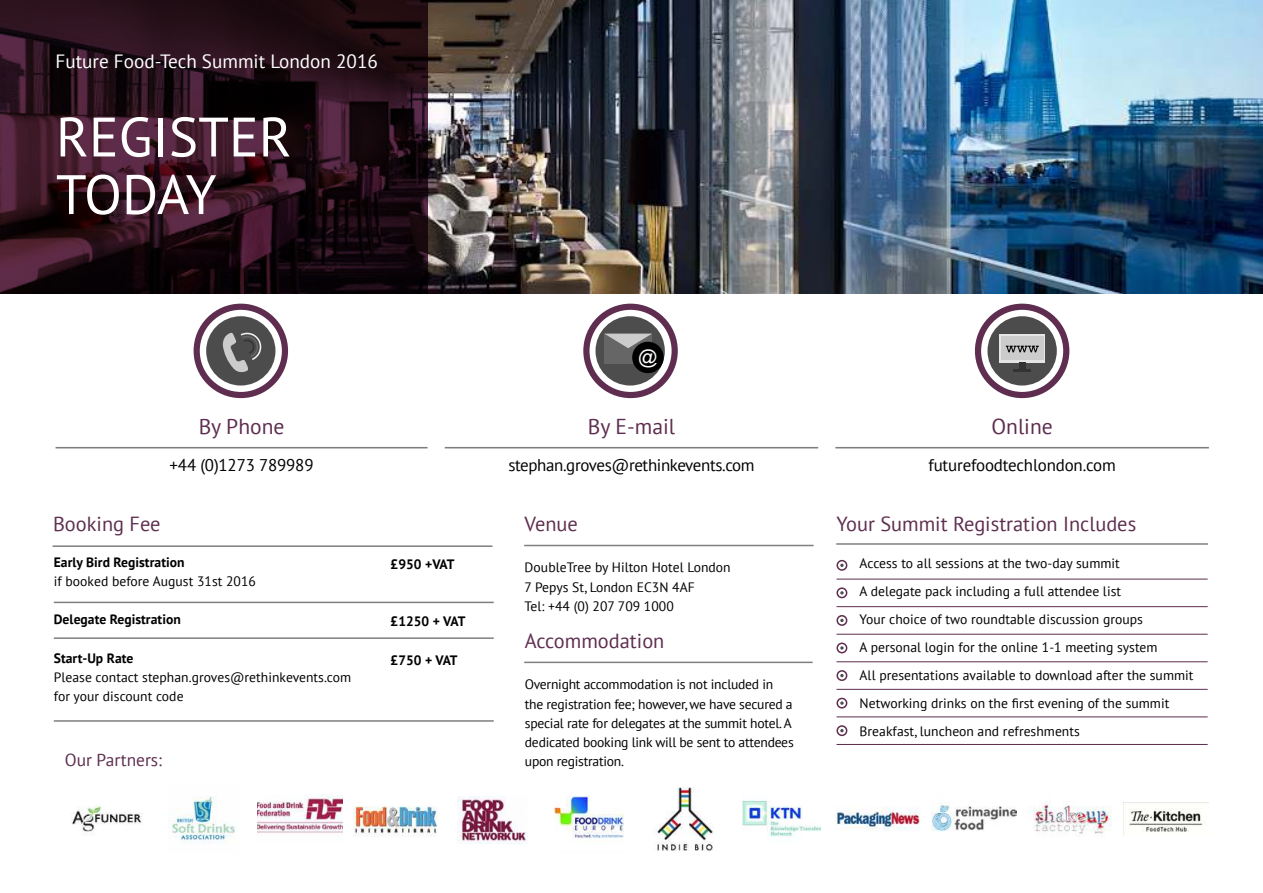
<style>
.page{position:relative;width:1263px;height:893px;background:#fff}
.page>*{position:absolute;margin:0;border:0;box-sizing:border-box;transform-origin:0 0}
.t1{font:55.5px/57.6px "PT Sans";color:#fff}
.t2{font:21.6px "PT Sans";color:#5e2d4f}
.t3{font:20.4px "PT Sans";color:#5e2d4f}
.t4{font:19.2px "PT Sans";color:#fff}
.t5{font:19.05px "Rockwell";color:#fff}
.t6{font:17.4px "PT Sans";color:#5e2d4f}
.t7{font:16.95px "PT Sans";letter-spacing:-.02em;color:#000}
.t8{font:13.65px/27.9px "PT Sans";letter-spacing:.005em;color:#000}
.t9{font:13.65px/19.2px "PT Sans";letter-spacing:-.015em;color:#000}
.t10{font:700 13.65px "PT Sans";letter-spacing:.005em;color:#000}
</style>
<div class="page">
<img style="left:428px;top:0;width:835px;height:293px">
<svg style="left:0;top:0;width:428px;height:293px;background:#27101a"></svg>
<hr style="left:524px;top:545px;width:290px;height:1px;background:#7f7f80">
<hr style="left:524px;top:662px;width:289px;height:1px;background:#7f7f80">
<hr style="left:445px;top:447px;width:373px;height:1px;background:#7f7f80">
<div style="left:583px;top:304px;width:95px;height:94px;border:6px solid #5e2d4f;border-radius:50%"></div>
<div style="left:595px;top:316px;width:70px;height:70px;background:#4d4d4d;border-radius:50%"></div>
<div style="left:604px;top:334px;width:48px;height:30px;background:#666"></div>
<svg style="left:605px;top:334px;width:46px;height:14px"></svg>
<div style="left:632px;top:342px;width:32px;height:31px;background:#000;border-radius:50%"></div>
<hr style="left:835px;top:447px;width:374px;height:1px;background:#7f7f80">
<div style="left:975px;top:304px;width:94px;height:94px;border:6px solid #5e2d4f;border-radius:50%"></div>
<svg style="left:987px;top:316px;width:70px;height:70px"></svg>
<div style="left:988px;top:317px;width:68px;height:68px;background:#4c4c4c;border-radius:50%"></div>
<div style="left:1000px;top:334px;width:45px;height:28px;background:linear-gradient(to right,#d8d8d8,#d8d8d8)"></div>
<div style="left:1001px;top:337px;width:42px;height:23px;background:#ccc"></div>
<div style="left:1019px;top:362px;width:7px;height:7px;background:#333"></div>
<hr style="left:1013px;top:369px;width:18px;height:3px;background:#333">
<svg style="left:1006px;top:346px;width:33px;height:6px"></svg>
<div style="left:194px;top:304px;width:94px;height:94px;border:6px solid #5e2d4f;border-radius:50%"></div>
<hr style="left:56px;top:447px;width:372px;height:1px;background:#7f7f80">
<div style="left:206px;top:316px;width:69px;height:70px;background:#4d4d4d;border-radius:50%"></div>
<svg style="left:223px;top:332px;width:39px;height:41px"></svg>
<hr style="left:54px;top:720px;width:440px;height:2px;background:#7f7f80">
<hr style="left:53px;top:545px;width:439px;height:2px;background:#7f7f80">
<hr style="left:54px;top:602px;width:440px;height:1px;background:#7f7f80">
<hr style="left:54px;top:637px;width:440px;height:2px;background:#7f7f80">
<hr style="left:836px;top:543px;width:372px;height:2px;background:#7f7f80">
<div style="left:836px;top:560px;width:11px;height:11px;border:2px solid #5e2d4f;border-radius:50%"></div>
<svg style="left:840px;top:564px;width:4px;height:3px"></svg>
<div style="left:836px;top:587px;width:11px;height:11px;border:2px solid #5e2d4f;border-radius:50%"></div>
<svg style="left:840px;top:591px;width:4px;height:4px"></svg>
<div style="left:836px;top:670px;width:11px;height:11px;border:2px solid #5e2d4f;border-radius:50%"></div>
<svg style="left:840px;top:674px;width:4px;height:3px"></svg>
<div style="left:836px;top:615px;width:11px;height:11px;border:2px solid #5e2d4f;border-radius:50%"></div>
<svg style="left:840px;top:619px;width:4px;height:3px"></svg>
<div style="left:836px;top:698px;width:11px;height:10px;border:2px solid #5e2d4f;border-radius:50%"></div>
<svg style="left:840px;top:701px;width:4px;height:4px"></svg>
<div style="left:836px;top:643px;width:11px;height:10px;border:2px solid #5e2d4f;border-radius:50%"></div>
<svg style="left:840px;top:646px;width:4px;height:4px"></svg>
<div style="left:836px;top:725px;width:11px;height:11px;border:2px solid #5e2d4f;border-radius:50%"></div>
<svg style="left:840px;top:729px;width:4px;height:3px"></svg>
<hr style="left:836px;top:579px;width:372px;height:1px;background:#5e2d4f">
<hr style="left:836px;top:606px;width:372px;height:1px;background:#5e2d4f">
<hr style="left:836px;top:689px;width:372px;height:1px;background:#5e2d4f">
<hr style="left:836px;top:634px;width:372px;height:1px;background:#5e2d4f">
<hr style="left:836px;top:717px;width:372px;height:1px;background:#5e2d4f">
<hr style="left:836px;top:661px;width:372px;height:1px;background:#5e2d4f">
<hr style="left:836px;top:744px;width:372px;height:1px;background:#5e2d4f">
<img style="left:71px;top:806px;width:72px;height:26px">
<img style="left:257px;top:794px;width:85px;height:40px">
<img style="left:458px;top:796px;width:69px;height:49px">
<img style="left:653px;top:787px;width:60px;height:64px">
<img style="left:835px;top:807px;width:85px;height:24px">
<img style="left:171px;top:796px;width:65px;height:48px">
<img style="left:354px;top:806px;width:84px;height:31px">
<img style="left:554px;top:795px;width:69px;height:44px">
<img style="left:742px;top:799px;width:78px;height:38px">
<img style="left:931px;top:804px;width:85px;height:27px">
<img style="left:1124px;top:802px;width:85px;height:30px">
<img style="left:1029px;top:803px;width:83px;height:31px">
<h3 class="t4" style="left:55px;top:52px;width:324px">Future Food-Tech Summit London 2016</h3>
<h1 class="t1" style="left:56px;top:112px;width:237px">REGISTER<br>TODAY</h1>
<h2 class="t2" style="left:199px;top:417px;width:87px">By Phone</h2>
<p class="t7" style="left:170px;top:458px;width:145px">+44 (0)1273 789989</p>
<h3 class="t3" style="left:53px;top:514px;width:109px">Booking Fee</h3>
<p class="t10" style="left:54px;top:557px;width:132px">Early Bird Registration</p>
<p class="t8" style="left:54px;top:568px;width:204px">if booked before August 31st 2016</p>
<p class="t10" style="left:54px;top:615px;width:129px">Delegate Registration</p>
<p class="t10" style="left:54px;top:653px;width:81px">Start-Up Rate</p>
<p class="t8" style="left:54px;top:668px;width:299px;line-height:19.2px">Please contact stephan.groves@rethinkevents.com for your discount code</p>
<p class="t6" style="left:65px;top:752px;width:99px">Our Partners:</p>
<p class="t10" style="left:391px;top:559px;width:66px">£950 +VAT</p>
<p class="t10" style="left:391px;top:616px;width:76px">£1250 + VAT</p>
<p class="t10" style="left:391px;top:655px;width:69px">£750 + VAT</p>
<h3 class="t5" style="left:638px;top:349px;width:21px">@</h3>
<h2 class="t2" style="left:588px;top:417px;width:89px">By E-mail</h2>
<p class="t7" style="left:508px;top:458px;width:248px">stephan.groves@rethinkevents.com</p>
<h3 class="t3" style="left:525px;top:515px;width:55px">Venue</h3>
<p class="t8" style="left:525px;top:559px;width:208px;line-height:19.2px">DoubleTree by Hilton Hotel London<br>7 Pepys St, London EC3N 4AF<br>Tel: +44 (0) 207 709 1000</p>
<h3 class="t3" style="left:525px;top:632px;width:141px">Accommodation</h3>
<p class="t9" style="left:525px;top:676px;width:270px">Overnight accommodation is not included in the registration fee; however, we have secured a special rate for delegates at the summit hotel. A dedicated booking link will be sent to attendees upon registration.</p>
<h2 class="t2" style="left:991px;top:417px;width:63px">Online</h2>
<p class="t7" style="left:928px;top:458px;width:189px">futurefoodtechlondon.com</p>
<h3 class="t3" style="left:836px;top:514px;width:301px">Your Summit Registration Includes</h3>
<p class="t8" style="left:860px;top:550px;width:335px">Access to all sessions at the two-day summit<br>A delegate pack including a full attendee list<br>Your choice of two roundtable discussion groups<br>A personal login for the online 1-1 meeting system<br>All presentations available to download after the summit Networking drinks on the first evening of the summit Breakfast, luncheon and refreshments</p>
</div>
